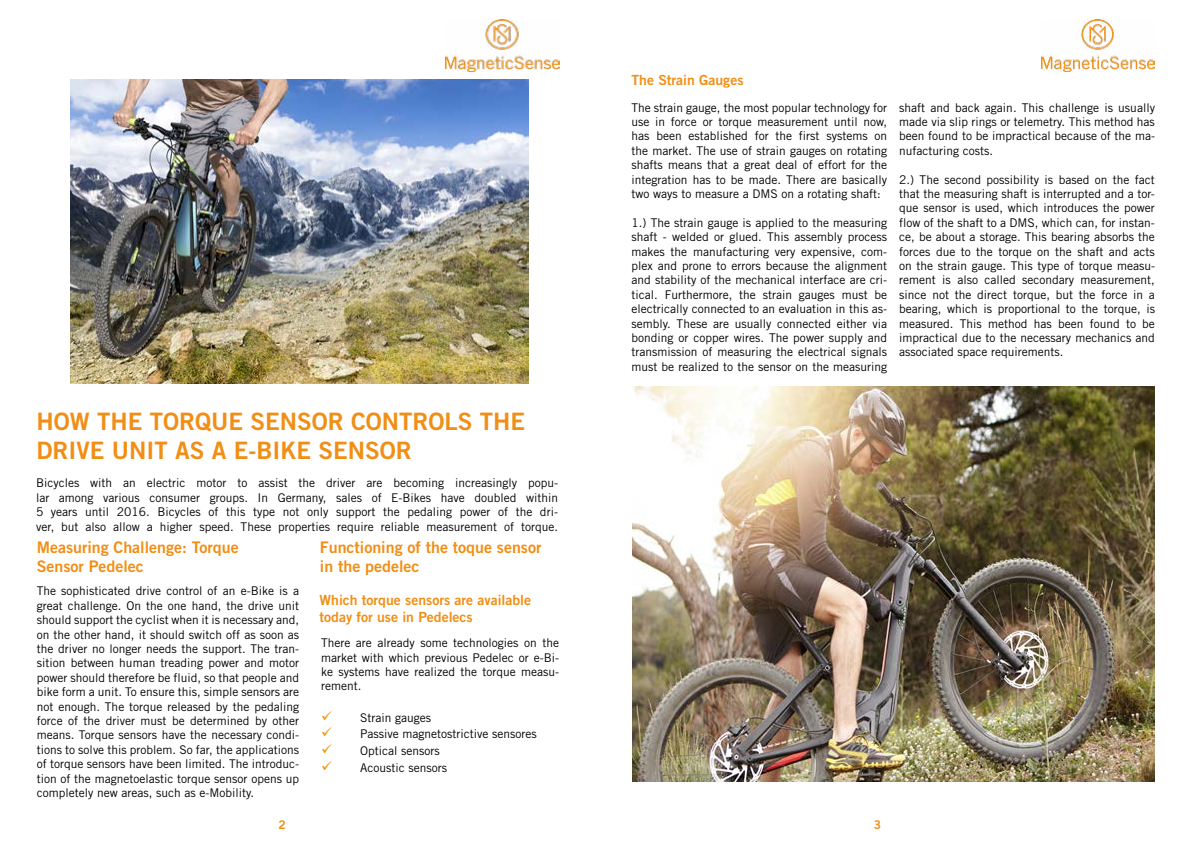
<style>
.page{position:relative;width:1191px;height:842px;background:#fff}
.page>*{position:absolute;margin:0;border:0;box-sizing:border-box;transform-origin:0 0}
.t1{font:24px/28.8px "Trade Gothic Bold Two";color:#f18e15}
.t2{font:16px/19.2px "Trade Gothic Bold Two";color:#f18e15}
.t3{font:14px/16.8px "Trade Gothic Bold Two";color:#f18e15}
.t4{font:12px/14.4px "Trade Gothic";color:#000;text-align:justify}
.t5{font:12px "Trade Gothic Bold Two";color:#f18e15}
.s1{color:#f39200}
</style>
<div class="page">
<img style="left:446px;top:20px;width:113px;height:52px">
<img style="left:1041px;top:20px;width:114px;height:52px">
<img style="left:70px;top:79px;width:458px;height:304px">
<img style="left:632px;top:386px;width:522px;height:395px">
<p class="t3" style="left:631px;top:71px;width:113px">The Strain Gauges</p>
<p class="t4" style="left:631px;top:100px;width:257px">The strain gauge, the most popular technology for use in force or torque measurement until now, has been established for the first systems on the market. The use of strain gauges on rotating shafts means that a great deal of effort for the integration has to be made. There are basically two ways to measure a DMS on a rotating shaft:</p>
<p class="t4" style="left:631px;top:215px;width:257px">1.) The strain gauge is applied to the measuring shaft - welded or glued. This assembly process makes the manufacturing very expensive, com&shy;plex and prone to errors because the alignment and stability of the mechanical interface are cri&shy;tical. Furthermore, the strain gauges must be electrically connected to an evaluation in this as&shy;sembly. These are usually connected either via bonding or copper wires. The power supply and transmission of measuring the electrical signals must be realized to the sensor on the measuring</p>
<p class="t4" style="left:899px;top:100px;width:257px">shaft and back again. This challenge is usually made via slip rings or telemetry. This method has been found to be impractical because of the ma&shy;nufacturing costs.</p>
<p class="t4" style="left:899px;top:172px;width:257px">2.) The second possibility is based on the fact that the measuring shaft is interrupted and a tor&shy;que sensor is used, which introduces the power flow of the shaft to a DMS, which can, for instan&shy;ce, be about a storage. This bearing absorbs the forces due to the torque on the shaft and acts on the strain gauge. This type of torque measu&shy;rement is also called secondary measurement, since not the direct torque, but the force in a bearing, which is proportional to the torque, is measured. This method has been found to be impractical due to the necessary mechanics and associated space requirements.</p>
<h1 class="t1" style="left:36px;top:406px;width:490px">HOW THE TORQUE SENSOR CONTROLS THE<br>DRIVE UNIT AS A E-BIKE SENSOR</h1>
<p class="t4" style="left:36px;top:476px;width:523px">Bicycles with an electric motor to assist the driver are becoming increasingly popu&shy;lar among various consumer groups. In Germany, sales of E-Bikes have doubled within 5 years until 2016. Bicycles of this type not only support the pedaling power of the dri&shy;ver, but also allow a higher speed. These properties require reliable measurement of torque.</p>
<h2 class="t2" style="left:37px;top:537px;width:203px">Measuring Challenge: Torque<br>Sensor Pedelec</h2>
<h2 class="t2" style="left:320px;top:537px;width:223px">Functioning of the toque sensor in the pedelec</h2>
<p class="t4" style="left:37px;top:584px;width:264px">The sophisticated drive control of an e-Bike is a great challenge. On the one hand, the drive unit should support the cyclist when it is necessary and, on the other hand, it should switch off as soon as the driver no longer needs the support. The tran&shy;sition between human treading power and motor power should therefore be fluid, so that people and bike form a unit. To ensure this, simple sensors are not enough. The torque released by the pedaling force of the driver must be determined by other means. Torque sensors have the necessary condi&shy;tions to solve this problem. So far, the applications of torque sensors have been limited. The introduc&shy;tion of the magnetoelastic torque sensor opens up completely new areas, such as e-Mobility.</p>
<p class="t3" style="left:319px;top:591px;width:213px">Which torque sensors are available today for use in Pedelecs</p>
<p class="t4" style="left:321px;top:636px;width:240px">There are already some technologies on the market with which previous Pedelec or e-Bi&shy;ke systems have realized the torque measu&shy;rement.</p>
<p class="t4" style="left:321px;top:710px;width:111px"><span class="s1">✓</span> Strain gauges</p>
<p class="t4" style="left:321px;top:727px;width:217px"><span class="s1">✓</span> Passive magnetostrictive sensores</p>
<p class="t4" style="left:321px;top:744px;width:120px"><span class="s1">✓</span> Optical sensors</p>
<p class="t4" style="left:321px;top:760px;width:127px"><span class="s1">✓</span> Acoustic sensors</p>
<p class="t5" style="left:278px;top:817px;width:9px">2</p>
<p class="t5" style="left:874px;top:817px;width:9px">3</p>
</div>
